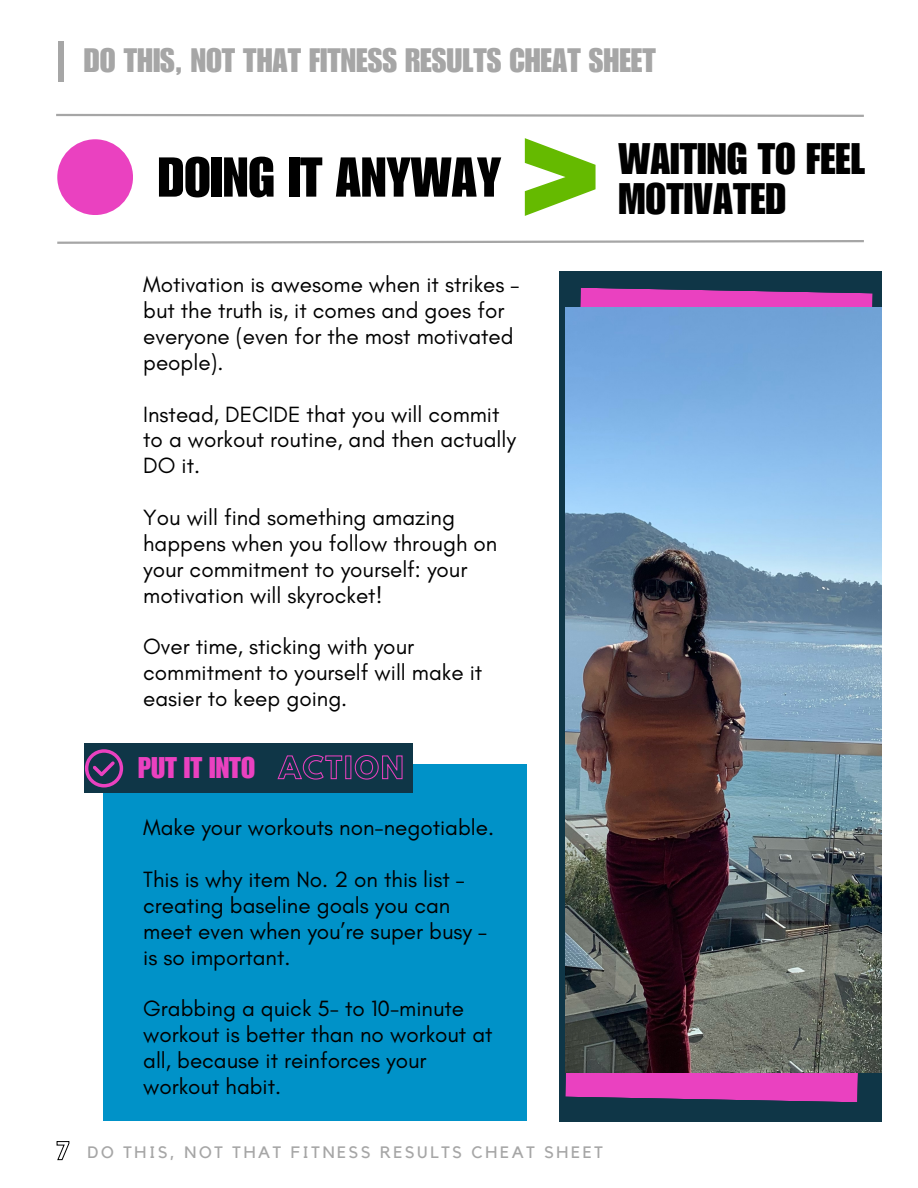
<style>
.page{position:relative;width:918px;height:1188px;background:#fff}
.page>*{position:absolute;margin:0;border:0;box-sizing:border-box;transform-origin:0 0}
.t1{font:800 135.9px "Cooper Hewitt";color:#65ba00}
.t2{font:54.9px "Impact LT Std";color:#000}
.t3{font:43.05px "Impact LT Std";color:#000}
.t4{font:33px "Impact LT Std";color:#a6a6a6}
.t5{font:29.1px "Impact LT Std";color:#ea41c0}
.t6{font:22.5px/25.8px "Glacial Indifference";color:#000}
.t7{font:16.5px "Kollektif";letter-spacing:.155em;color:#a6a6a6}
</style>
<div class="page">
<div style="left:104px;top:764px;width:423px;height:357px;background:#0092c8"></div>
<div style="left:84px;top:743px;width:328px;height:50px;background:#0f3647"></div>
<div style="left:58px;top:42px;width:5px;height:40px;background:#a6a6a6"></div>
<div style="left:559px;top:271px;width:323px;height:850px;background:#0f3647"></div>
<svg style="left:565px;top:288px;width:308px;height:814px;background:#c541ad"></svg>
<div style="left:57px;top:139px;width:76px;height:76px;background:#ea41c0;border-radius:50%"></div>
<svg style="left:56px;top:113px;width:808px;height:4px"></svg>
<svg style="left:57px;top:240px;width:807px;height:4px"></svg>
<svg style="left:85px;top:749px;width:38px;height:39px"></svg>
<img style="left:565px;top:308px;width:316px;height:765px">
<svg style="left:277px;top:755px;width:126px;height:25px"></svg>
<svg style="left:56px;top:1141px;width:14px;height:20px"></svg>
<p class="t4" style="left:84px;top:48px;width:573px">DO THIS, NOT THAT FITNESS RESULTS CHEAT SHEET</p>
<p class="t2" style="left:158px;top:157px;width:345px">DOING IT ANYWAY</p>
<p class="t1" style="left:519px;top:128px;width:83px">&gt;</p>
<p class="t3" style="left:619px;top:143px;width:248px">WAITING TO FEEL</p>
<p class="t3" style="left:619px;top:183px;width:169px">MOTIVATED</p>
<p class="t6" style="left:143px;top:271px;width:378px">Motivation is awesome when it strikes – but the truth is, it comes and goes for everyone (even for the most motivated people).</p>
<p class="t6" style="left:143px;top:401px;width:374px">Instead, DECIDE that you will commit to a workout routine, and then actually<br>DO it.</p>
<p class="t6" style="left:143px;top:504px;width:356px">You will find something amazing happens when you follow through on your commitment to yourself: your motivation will skyrocket!</p>
<p class="t6" style="left:143px;top:634px;width:341px">Over time, sticking with your commitment to yourself will make it easier to keep going.</p>
<p class="t5" style="left:138px;top:757px;width:118px">PUT IT INTO</p>
<p class="t6" style="left:143px;top:814px;width:352px">Make your workouts non-negotiable.</p>
<p class="t6" style="left:143px;top:866px;width:345px">This is why item No. 2 on this list – creating baseline goals you can meet even when you’re super busy – is so important.</p>
<p class="t6" style="left:143px;top:996px;width:351px">Grabbing a quick 5- to 10-minute workout is better than no workout at all, because it reinforces your workout habit.</p>
<p class="t7" style="left:87px;top:1145px;width:517px">DO THIS, NOT THAT FITNESS RESULTS CHEAT SHEET</p>
</div>
